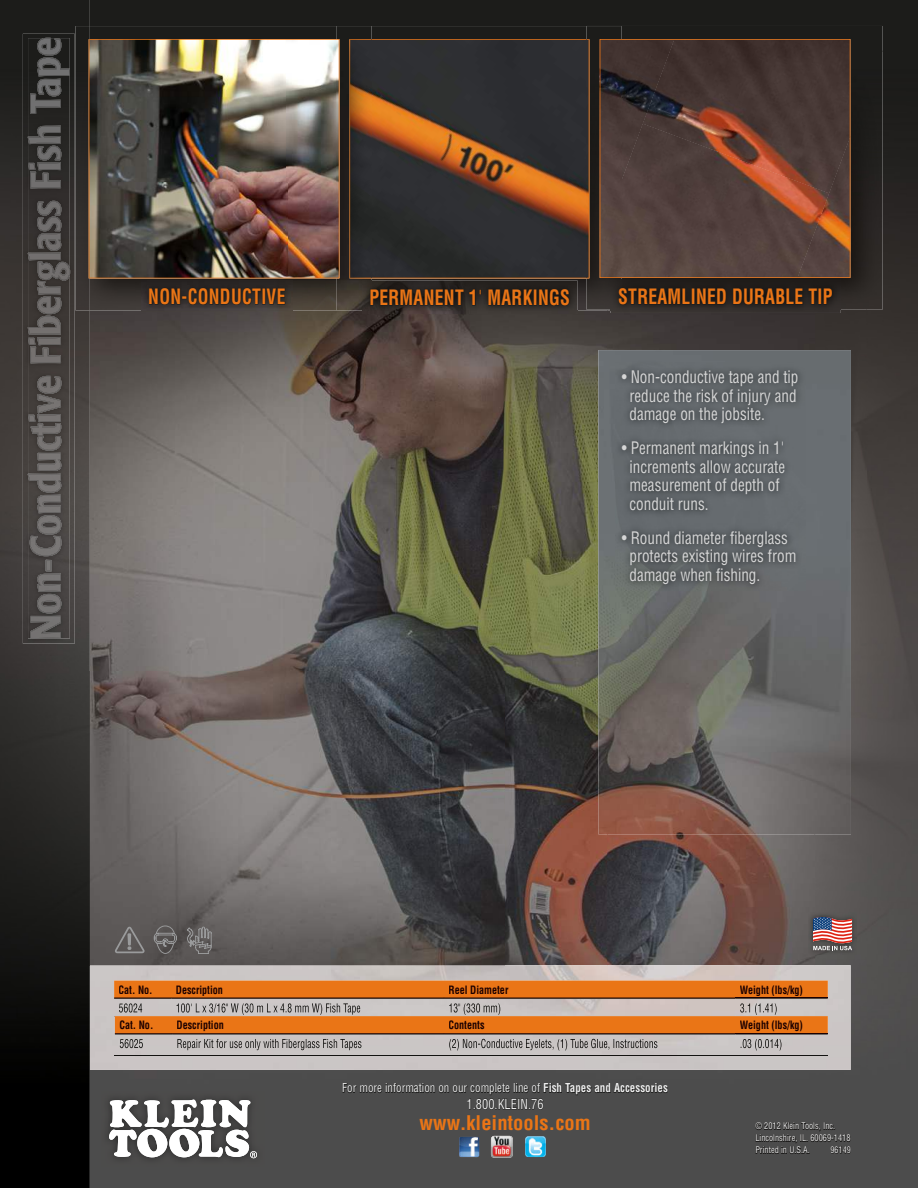
<style>
.page{position:relative;width:918px;height:1188px;background:#fff}
.page>*{position:absolute;margin:0;border:0;box-sizing:border-box;transform-origin:0 0}
.t1{font:700 condensed 20.7px "Helvetica";letter-spacing:.02em;color:#ea7516;scale:.85 1}
.t2{font:700 condensed 19.65px "Helvetica";color:#ea7516;scale:1.04 1}
.t3{font:condensed 16.8px/18.8px "Helvetica";color:#d6d6d6;scale:.9 1}
.t4{font:condensed 13.5px "Helvetica";color:#ececec;scale:.92 1}
.t5{font:condensed 12px "Helvetica";color:#ececec;scale:.92 1}
.t6{font:700 condensed 11.25px "Helvetica";color:#1c0000;scale:.9 1}
.t7{font:condensed 9px/12px "Helvetica";color:#ececec;scale:.92 1}
.t8{font:condensed 9px "Helvetica";color:#ececec;scale:.9 1}
.s1{font-weight:400}
.s2{font-weight:700}
</style>
<div class="page">
<div style="left:90px;top:0;width:828px;height:51px;background:#1c1c1a"></div>
<img style="left:867px;top:51px;width:51px;height:1137px">
<img style="left:815px;top:310px;width:52px;height:878px">
<img style="left:90px;top:310px;width:517px;height:655px">
<div style="left:607px;top:310px;width:208px;height:40px;background:#3c3636"></div>
<img style="left:607px;top:834px;width:208px;height:131px">
<div style="left:90px;top:1070px;width:725px;height:118px;background:#4c4c4c"></div>
<img style="left:598px;top:350px;width:253px;height:484px">
<img style="left:90px;top:26px;width:497px;height:284px">
<svg style="left:371px;top:39px;width:216px;height:239px;background:#47372d"></svg>
<img style="left:621px;top:26px;width:261px;height:284px">
<img style="left:587px;top:26px;width:34px;height:284px">
<img style="left:587px;top:39px;width:2px;height:239px">
<svg style="left:600px;top:39px;width:250px;height:239px;background:#573e37"></svg>
<img style="left:336px;top:26px;width:35px;height:284px">
<img style="left:349px;top:39px;width:22px;height:239px">
<img style="left:90px;top:39px;width:249px;height:239px">
<img style="left:362px;top:280px;width:215px;height:33px">
<img style="left:362px;top:280px;width:9px;height:30px">
<svg style="left:369px;top:288px;width:112px;height:19px;background:#211e1c"></svg>
<svg style="left:487px;top:288px;width:83px;height:19px;background:#1f1c1a"></svg>
<img style="left:610px;top:280px;width:231px;height:33px">
<svg style="left:610px;top:287px;width:224px;height:24px;background:#23201e"></svg>
<img style="left:142px;top:280px;width:150px;height:32px">
<svg style="left:149px;top:288px;width:136px;height:17px;background:#252221"></svg>
<img style="left:615px;top:363px;width:190px;height:228px">
<img style="left:90px;top:965px;width:761px;height:105px">
<svg style="left:114px;top:981px;width:714px;height:17px;background:#e17015"></svg>
<hr style="left:114px;top:998px;width:57px;height:1px;background:#1c0000">
<hr style="left:171px;top:998px;width:273px;height:1px;background:#1c0000">
<hr style="left:444px;top:998px;width:291px;height:1px;background:#1c0000">
<hr style="left:735px;top:998px;width:93px;height:1px;background:#1c0000">
<div style="left:119px;top:985px;width:33px;height:9px;background:#ea7516"></div>
<div style="left:177px;top:985px;width:45px;height:11px;background:#ea7516"></div>
<div style="left:449px;top:985px;width:59px;height:9px;background:#ea7516"></div>
<div style="left:740px;top:985px;width:62px;height:11px;background:#ea7516"></div>
<img style="left:119px;top:1003px;width:23px;height:10px">
<img style="left:291px;top:1003px;width:82px;height:12px">
<img style="left:177px;top:1003px;width:114px;height:12px">
<img style="left:449px;top:1003px;width:51px;height:12px">
<img style="left:740px;top:1003px;width:37px;height:12px">
<img style="left:0;top:0;width:90px;height:1188px">
<img style="left:76px;top:26px;width:14px;height:284px">
<img style="left:23px;top:34px;width:52px;height:610px">
<img style="left:61px;top:96px;width:9px;height:543px">
<img style="left:28px;top:38px;width:33px;height:415px">
<img style="left:28px;top:453px;width:33px;height:186px">
<img style="left:37px;top:38px;width:33px;height:58px">
<svg style="left:115px;top:1016px;width:713px;height:17px;background:#e97618"></svg>
<img style="left:115px;top:1034px;width:713px;height:1px">
<hr style="left:115px;top:1033px;width:57px;height:1px;background:#1c0000">
<hr style="left:172px;top:1033px;width:272px;height:1px;background:#1c0000">
<hr style="left:444px;top:1033px;width:291px;height:1px;background:#1c0000">
<hr style="left:735px;top:1033px;width:93px;height:1px;background:#1c0000">
<img style="left:115px;top:1056px;width:713px;height:1px">
<div style="left:120px;top:1021px;width:32px;height:9px;background:#ea7516"></div>
<div style="left:177px;top:1021px;width:46px;height:10px;background:#ea7516"></div>
<div style="left:449px;top:1021px;width:35px;height:9px;background:#ea7516"></div>
<div style="left:740px;top:1021px;width:62px;height:11px;background:#ea7516"></div>
<img style="left:120px;top:1039px;width:23px;height:9px">
<img style="left:249px;top:1039px;width:113px;height:11px">
<img style="left:177px;top:1039px;width:72px;height:11px">
<img style="left:530px;top:1039px;width:127px;height:12px">
<img style="left:449px;top:1039px;width:81px;height:12px">
<img style="left:741px;top:1039px;width:41px;height:12px">
<svg style="left:187px;top:927px;width:25px;height:27px"></svg>
<svg style="left:115px;top:927px;width:30px;height:26px"></svg>
<svg style="left:154px;top:926px;width:23px;height:28px"></svg>
<img style="left:808px;top:912px;width:48px;height:42px">
<svg style="left:813px;top:915px;width:39px;height:35px"></svg>
<div style="left:101px;top:1091px;width:163px;height:75px;background:#4b4a4a"></div>
<svg style="left:109px;top:1100px;width:148px;height:58px"></svg>
<img style="left:525px;top:1136px;width:21px;height:21px">
<img style="left:491px;top:1136px;width:22px;height:22px">
<img style="left:459px;top:1137px;width:20px;height:20px">
<svg style="left:342px;top:1083px;width:326px;height:27px;background:#414140"></svg>
<svg style="left:755px;top:1122px;width:96px;height:32px;background:#393938"></svg>
<p class="t1" style="left:148px;top:288px;width:163px">NON-CONDUCTIVE</p>
<p class="t1" style="left:369px;top:289px;width:238px">PERMANENT 1<span class="s1">'</span> MARKINGS</p>
<p class="t1" style="left:618px;top:288px;width:254px">STREAMLINED DURABLE TIP</p>
<p class="t3" style="left:629px;top:367px;width:189px;text-align:justify;text-indent:-8px">• Non-conductive tape and tip reduce the risk of injury and damage on the jobsite.</p>
<p class="t3" style="left:629px;top:438px;width:174px;text-indent:-8px">• Permanent markings in 1' increments allow accurate measurement of depth of conduit runs.</p>
<p class="t3" style="left:629px;top:528px;width:187px;text-indent:-8px">• Round diameter fiberglass protects existing wires from damage when fishing.</p>
<p class="t6" style="left:119px;top:985px;width:39px">Cat. No.</p>
<p class="t6" style="left:176px;top:985px;width:54px">Description</p>
<p class="t6" style="left:449px;top:985px;width:68px">Reel Diameter</p>
<p class="t6" style="left:740px;top:985px;width:72px">Weight (lbs/kg)</p>
<p class="t6" style="left:119px;top:1021px;width:39px">Cat. No.</p>
<p class="t6" style="left:177px;top:1021px;width:54px">Description</p>
<p class="t6" style="left:449px;top:1021px;width:42px">Contents</p>
<p class="t6" style="left:740px;top:1021px;width:72px">Weight (lbs/kg)</p>
<p class="t5" style="left:342px;top:1081px;width:355px">For more information on our complete line of <span class="s2">Fish Tapes and Accessories</span></p>
<p class="t4" style="left:467px;top:1096px;width:85px">1.800.KLEIN.76</p>
<p class="t2" style="left:419px;top:1115px;width:166px">www.kleintools.com</p>
<p class="t7" style="left:755px;top:1120px;width:105px">© 2012 Klein Tools, Inc.<br>Lincolnshire, IL. 60069-1418<br>Printed in U.S.A.</p>
<p class="t8" style="left:831px;top:1144px;width:24px">96149</p>
</div>
